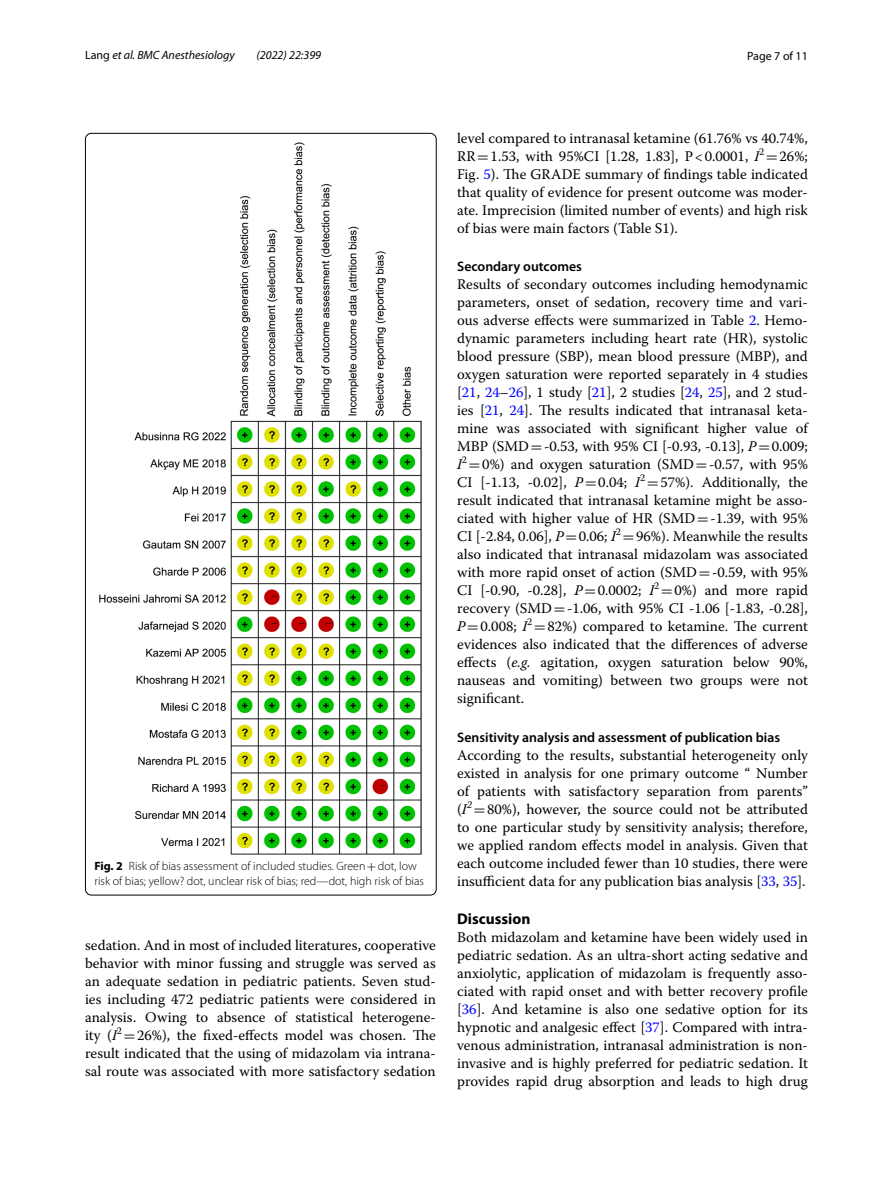
<style>
.page{position:relative;width:893px;height:1187px;background:#fff}
.page>*{position:absolute;margin:0;border:0;box-sizing:border-box;transform-origin:0 0}
.t1{font:700 15.45px "Myriad Pro";color:#000}
.t2{font:14.7px/18px "Warnock Pro";color:#000;text-align:justify}
.t3{font:600 13.8px "Myriad Pro";color:#000}
.t4{font:300 12px/15px "Myriad Pro";color:#000}
.t5{font:italic 12px "Myriad Pro";color:#000}
.t6{font:12px "Myriad Pro";color:#000}
.s1{font-style:normal}
.s2{font-weight:700}
.s3{font-family:"MTSY";font-weight:400}
.s4{font-style:italic}
.s5{font-family:"MTSY"}
.s6{color:#00f}
</style>
<div class="page">
<img style="left:100px;top:142px;width:322px;height:712px">
<p class="t5" style="left:85px;top:48px;width:151px"><span class="s1">Lang</span> et al. BMC Anesthesiology</p>
<p class="t5" style="left:256px;top:48px;width:66px">(2022) 22:399</p>
<p class="t6" style="left:747px;top:48px;width:62px">Page 7 of 11</p>
<p class="t4" style="left:94px;top:858px;width:331px"><span class="s2">Fig. 2</span> Risk of bias assessment of included studies. Green<span class="s3">+</span>dot, low risk of bias; yellow? dot, unclear risk of bias; red—dot, high risk of bias</p>
<p class="t2" style="left:85px;top:935px;width:352px">sedation. And in most of included literatures, cooperative behavior with minor fussing and struggle was served as an adequate sedation in pediatric patients. Seven stud&shy;ies including 472 pediatric patients were considered in analysis. Owing to absence of statistical heterogene&shy;ity (<span class="s4">I</span><sup>2</sup> <span class="s5">=</span>26%), the fixed-effects model was chosen. The result indicated that the using of midazolam via intrana&shy;sal route was associated with more satisfactory sedation</p>
<p class="t2" style="left:457px;top:128px;width:352px">level compared to intranasal ketamine (61.76% vs 40.74%, RR<span class="s5">=</span>1.53, with 95%CI [1.28, 1.83], P&lt;0.0001, <span class="s4">I</span><sup>2</sup> <span class="s5">=</span>26%; Fig. <span class="s6">5</span>). The GRADE summary of findings table indicated that quality of evidence for present outcome was moder&shy;ate. Imprecision (limited number of events) and high risk of bias were main factors (Table S1).</p>
<p class="t3" style="left:457px;top:258px;width:126px">Secondary outcomes</p>
<p class="t2" style="left:457px;top:275px;width:352px">Results of secondary outcomes including hemodynamic parameters, onset of sedation, recovery time and vari&shy;ous adverse effects were summarized in Table <span class="s6">2</span>. Hemo&shy;dynamic parameters including heart rate (HR), systolic blood pressure (SBP), mean blood pressure (MBP), and oxygen saturation were reported separately in 4 studies [<span class="s6">21</span>, <span class="s6">24</span>–<span class="s6">26</span>], 1 study [<span class="s6">21</span>], 2 studies [<span class="s6">24</span>, <span class="s6">25</span>], and 2 stud&shy;ies [<span class="s6">21</span>, <span class="s6">24</span>]. The results indicated that intranasal keta&shy;mine was associated with significant higher value of MBP (SMD<span class="s5">=</span>-0.53, with 95% CI [-0.93, -0.13], <span class="s4">P</span><span class="s5">=</span>0.009; <span class="s4">I</span><sup>2</sup> <span class="s5">=</span>0%) and oxygen saturation (SMD<span class="s5">=</span>-0.57, with 95% CI [-1.13, -0.02], <span class="s4">P</span><span class="s5">=</span>0.04; <span class="s4">I</span><sup>2</sup> <span class="s5">=</span>57%). Additionally, the result indicated that intranasal ketamine might be asso&shy;ciated with higher value of HR (SMD<span class="s5">=</span>-1.39, with 95% CI [-2.84, 0.06], <span class="s4">P</span><span class="s5">=</span>0.06; <span class="s4">I</span><sup>2</sup> <span class="s5">=</span>96%). Meanwhile the results also indicated that intranasal midazolam was associated with more rapid onset of action (SMD<span class="s5">=</span>-0.59, with 95% CI [-0.90, -0.28], <span class="s4">P</span><span class="s5">=</span>0.0002; <span class="s4">I</span><sup>2</sup> <span class="s5">=</span>0%) and more rapid recovery (SMD<span class="s5">=</span>-1.06, with 95% CI -1.06 [-1.83, -0.28], <span class="s4">P</span><span class="s5">=</span>0.008; <span class="s4">I</span><sup>2</sup> <span class="s5">=</span>82%) compared to ketamine. The current evidences also indicated that the differences of adverse effects (<span class="s4">e.g.</span> agitation, oxygen saturation below 90%, nauseas and vomiting) between two groups were not significant.</p>
<p class="t3" style="left:457px;top:728px;width:325px">Sensitivity analysis and assessment of publication bias</p>
<p class="t2" style="left:457px;top:745px;width:352px">According to the results, substantial heterogeneity only existed in analysis for one primary outcome “ Number of patients with satisfactory separation from parents” (<span class="s4">I</span><sup>2</sup> <span class="s5">=</span>80%), however, the source could not be attributed to one particular study by sensitivity analysis; therefore, we applied random effects model in analysis. Given that each outcome included fewer than 10 studies, there were insufficient data for any publication bias analysis [<span class="s6">33</span>, <span class="s6">35</span>].</p>
<p class="t1" style="left:457px;top:908px;width:75px">Discussion</p>
<p class="t2" style="left:457px;top:928px;width:352px">Both midazolam and ketamine have been widely used in pediatric sedation. As an ultra-short acting sedative and anxiolytic, application of midazolam is frequently asso&shy;ciated with rapid onset and with better recovery profile [<span class="s6">36</span>]. And ketamine is also one sedative option for its hypnotic and analgesic effect [<span class="s6">37</span>]. Compared with intra&shy;venous administration, intranasal administration is non&shy;invasive and is highly preferred for pediatric sedation. It provides rapid drug absorption and leads to high drug</p>
</div>
